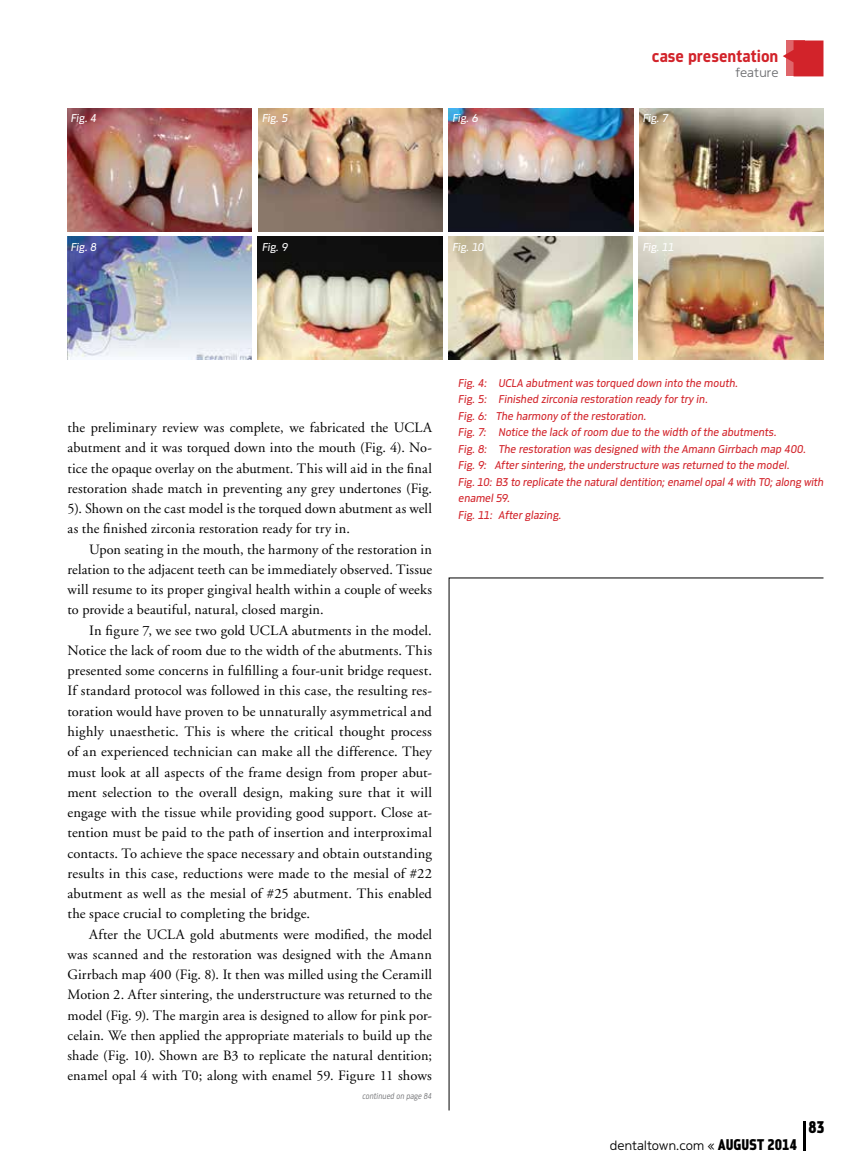
<style>
.page{position:relative;width:864px;height:1175px;background:#fff}
.page>*{position:absolute;margin:0;border:0;box-sizing:border-box;transform-origin:0 0}
.t1{font:700 18px "Metroflex Uni";color:#d2232a}
.t2{font:18px "Metroflex Narrow Hvy";color:#000}
.t3{font:14.25px/20.2px "Adobe Garamond";letter-spacing:.01em;color:#000;text-align:justify}
.t4{font:13.5px "Metroflex Wide Lt OSF";letter-spacing:.015em;color:#000}
.t5{font:13.5px "Metroflex Wide Lt OSF";letter-spacing:.015em;color:#6d6e71}
.t6{font:italic 12px/16.5px "Metroflex Uni";letter-spacing:.01em;color:#d2232a}
.t7{font:italic 12px "Metroflex Uni";color:#fff}
.t8{font:italic 300 9px "Metroflex Narrow";letter-spacing:.015em;color:#6d6e71}
.s1{font-family:"Metroflex Narrow Hvy";font-size:16.5px}
</style>
<div class="page">
<svg style="left:783px;top:40px;width:41px;height:36px"></svg>
<svg style="left:787px;top:40px;width:18px;height:36px"></svg>
<hr style="left:803px;top:1121px;width:3px;height:29px;background:#000">
<svg style="left:449px;top:577px;width:375px;height:533px"></svg>
<img style="left:449px;top:108px;width:184px;height:123px">
<img style="left:68px;top:108px;width:184px;height:123px">
<img style="left:448px;top:236px;width:185px;height:124px">
<img style="left:67px;top:236px;width:185px;height:124px">
<img style="left:639px;top:108px;width:185px;height:123px">
<img style="left:258px;top:108px;width:185px;height:123px">
<img style="left:639px;top:236px;width:185px;height:124px">
<img style="left:258px;top:236px;width:184px;height:124px">
<p class="t7" style="left:71px;top:111px;width:27px">Fig. 4</p>
<p class="t7" style="left:71px;top:240px;width:27px">Fig. 8</p>
<p class="t7" style="left:262px;top:111px;width:27px">Fig. 5</p>
<p class="t7" style="left:262px;top:240px;width:27px">Fig. 9</p>
<p class="t1" style="left:652px;top:46px;width:128px">case presentation</p>
<p class="t5" style="left:735px;top:65px;width:45px">feature</p>
<p class="t7" style="left:453px;top:111px;width:27px">Fig. 6</p>
<p class="t7" style="left:643px;top:111px;width:27px">Fig. 7</p>
<p class="t7" style="left:453px;top:240px;width:33px">Fig. 10</p>
<p class="t7" style="left:643px;top:240px;width:33px">Fig. 11</p>
<p class="t3" style="left:68px;top:418px;width:366px">the preliminary review was complete, we fabricated the UCLA abutment and it was torqued down into the mouth (Fig. 4). No&shy;tice the opaque overlay on the abutment. This will aid in the final restoration shade match in preventing any grey undertones (Fig.<br>5). Shown on the cast model is the torqued down abutment as well as the finished zirconia restoration ready for try in.</p>
<p class="t3" style="left:68px;top:539px;width:366px;text-indent:22px">Upon seating in the mouth, the harmony of the restoration in relation to the adjacent teeth can be immediately observed. Tissue will resume to its proper gingival health within a couple of weeks to provide a beautiful, natural, closed margin.</p>
<p class="t3" style="left:68px;top:620px;width:366px;text-indent:22px">In figure 7, we see two gold UCLA abutments in the model.<br>Notice the lack of room due to the width of the abutments. This presented some concerns in fulfilling a four-unit bridge request.<br>If standard protocol was followed in this case, the resulting res&shy;toration would have proven to be unnaturally asymmetrical and highly unaesthetic. This is where the critical thought process of an experienced technician can make all the difference. They must look at all aspects of the frame design from proper abut&shy;ment selection to the overall design, making sure that it will engage with the tissue while providing good support. Close at&shy;tention must be paid to the path of insertion and interproximal contacts. To achieve the space necessary and obtain outstanding results in this case, reductions were made to the mesial of #22 abutment as well as the mesial of #25 abutment. This enabled the space crucial to completing the bridge.</p>
<p class="t3" style="left:67px;top:924px;width:366px;text-indent:22px">After the UCLA gold abutments were modified, the model was scanned and the restoration was designed with the Amann Girrbach map 400 (Fig. 8). It then was milled using the Ceramill Motion 2. After sintering, the understructure was returned to the model (Fig. 9). The margin area is designed to allow for pink por&shy;celain. We then applied the appropriate materials to build up the shade (Fig. 10). Shown are B3 to replicate the natural dentition; enamel opal 4 with T0; along with enamel 59. Figure 11 shows</p>
<p class="t8" style="left:362px;top:1090px;width:71px">continued on page 84</p>
<p class="t6" style="left:459px;top:374px;width:367px">Fig. 4: UCLA abutment was torqued down into the mouth.<br>Fig. 5: Finished zirconia restoration ready for try in.<br>Fig. 6: The harmony of the restoration.<br>Fig. 7: Notice the lack of room due to the width of the abutments.<br>Fig. 8: The restoration was designed with the Amann Girrbach map 400.<br>Fig. 9: After sintering, the understructure was returned to the model.<br>Fig. 10: B3 to replicate the natural dentition; enamel opal 4 with T0; along with enamel 59.<br>Fig. 11: After glazing.</p>
<p class="t4" style="left:610px;top:1137px;width:189px">dentaltown.com « <span class="s1">AUGUST 2014</span></p>
<p class="t2" style="left:808px;top:1116px;width:18px">83</p>
</div>
